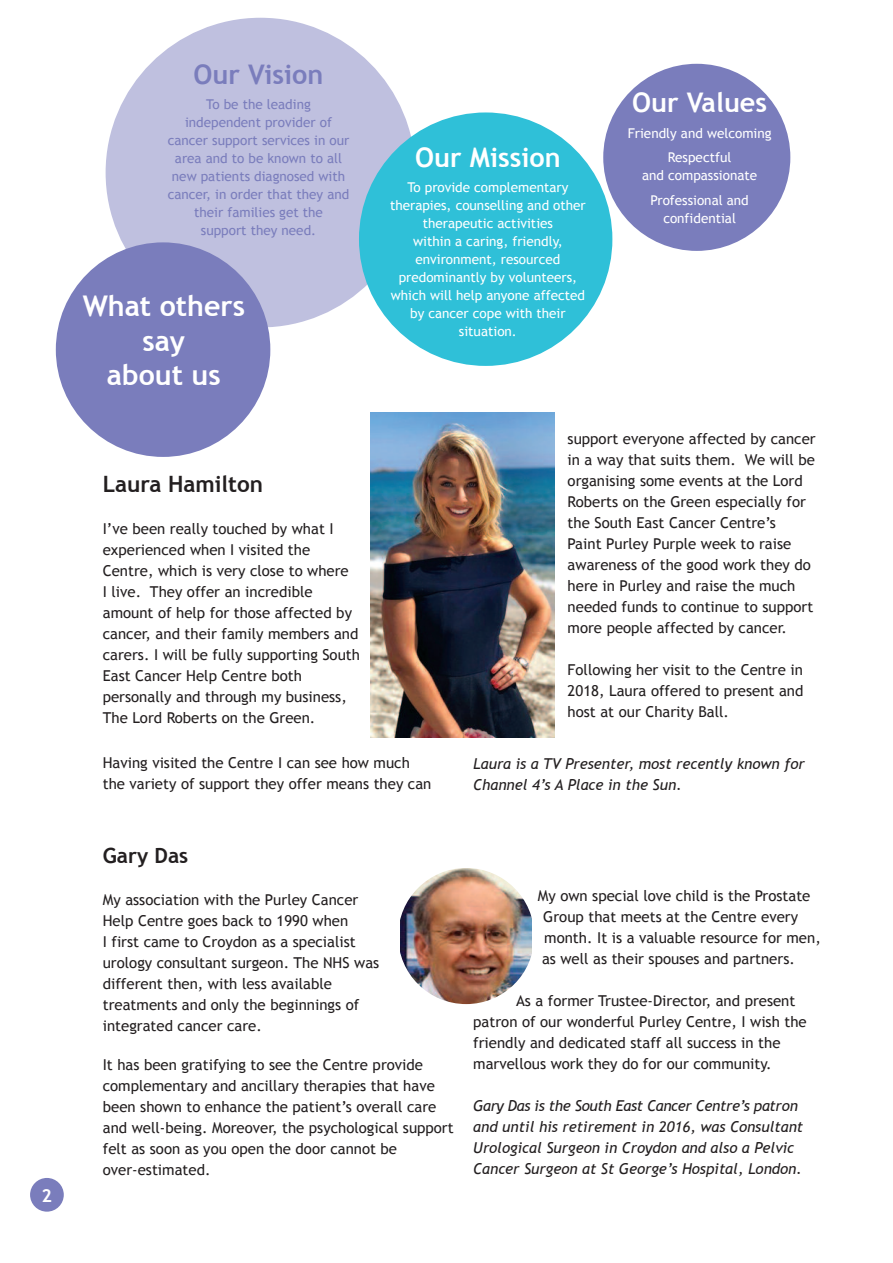
<style>
.page{position:relative;width:893px;height:1263px;background:#fff}
.page>*{position:absolute;margin:0;border:0;box-sizing:border-box;transform-origin:0 0}
.t1{font:700 28.5px/34.2px "Trebuchet MS";color:#fff;text-align:center}
.t2{font:700 27px "Trebuchet MS";color:#fff}
.t3{font:700 27px "Trebuchet MS";color:#7a7dbc}
.t4{font:700 22.5px "Trebuchet MS";color:#231f20}
.t5{font:700 21px "Trebuchet MS";color:#231f20}
.t6{font:700 18px "Trebuchet MS";color:#fff}
.t7{font:15px/21px "Trebuchet MS";color:#231f20}
.t8{font:italic 15px/21px "Trebuchet MS";color:#231f20}
.t9{font:13.5px/18px "Trebuchet MS";color:#fff;text-align:center}
.t10{font:13.5px/18px "Trebuchet MS";color:#7a7dbc;text-align:center}
</style>
<div class="page">
<div style="left:30px;top:1178px;width:34px;height:34px;background:#7a7dbc;border-radius:50%"></div>
<div style="left:603px;top:64px;width:187px;height:187px;background:#7a7dbc;border-radius:50%"></div>
<div style="left:106px;top:18px;width:309px;height:309px;background:#bfc0df;border-radius:50%"></div>
<div style="left:359px;top:112px;width:253px;height:254px;background:#2fc0d8;border-radius:50%"></div>
<div style="left:56px;top:242px;width:214px;height:215px;background:#7a7dbc;border-radius:50%"></div>
<img style="left:371px;top:413px;width:183px;height:325px">
<img style="left:400px;top:868px;width:132px;height:136px">
<p class="t6" style="left:41px;top:1185px;width:12px">2</p>
<h2 class="t3" style="left:194px;top:58px;width:131px">Our Vision</h2>
<p class="t10" style="left:168px;top:95px;width:183px">To be the leading independent provider of cancer support services in our area and to be known to all new patients diagnosed with cancer, in order that they and their families get the<br>support they need.</p>
<h1 class="t1" style="left:83px;top:289px;width:164px">What others say<br>about us</h1>
<h2 class="t2" style="left:415px;top:142px;width:147px">Our Mission</h2>
<p class="t9" style="left:390px;top:179px;width:197px">To provide complementary therapies, counselling and other therapeutic activities<br>within a caring, friendly, environment, resourced predominantly by volunteers, which will help anyone affected by cancer cope with their situation.</p>
<h2 class="t2" style="left:632px;top:87px;width:136px">Our Values</h2>
<p class="t9" style="left:628px;top:121px;width:145px;line-height:24px">Friendly and welcoming<br>Respectful</p>
<p class="t9" style="left:642px;top:162px;width:117px;line-height:25.5px">and compassionate<br>Professional and</p>
<p class="t9" style="left:663px;top:209px;width:74px">confidential</p>
<h3 class="t4" style="left:103px;top:471px;width:162px">Laura Hamilton</h3>
<p class="t7" style="left:103px;top:518px;width:259px">I’ve been really touched by what I experienced when I visited the Centre, which is very close to where<br>I live. They offer an incredible amount of help for those affected by cancer, and their family members and carers. I will be fully supporting South East Cancer Help Centre both personally and through my business, The Lord Roberts on the Green.</p>
<p class="t7" style="left:103px;top:752px;width:330px">Having visited the Centre I can see how much the variety of support they offer means they can</p>
<p class="t7" style="left:568px;top:428px;width:250px">support everyone affected by cancer in a way that suits them. We will be organising some events at the Lord Roberts on the Green especially for the South East Cancer Centre’s<br>Paint Purley Purple week to raise awareness of the good work they do here in Purley and raise the much needed funds to continue to support more people affected by cancer.</p>
<p class="t7" style="left:568px;top:659px;width:237px;text-align:justify">Following her visit to the Centre in 2018, Laura offered to present and host at our Charity Ball.</p>
<p class="t8" style="left:473px;top:753px;width:333px">Laura is a TV Presenter, most recently known for<br>Channel 4’s A Place in the Sun.</p>
<h3 class="t5" style="left:103px;top:843px;width:87px">Gary Das</h3>
<p class="t7" style="left:103px;top:889px;width:278px">My association with the Purley Cancer Help Centre goes back to 1990 when<br>I first came to Croydon as a specialist urology consultant surgeon. The NHS was different then, with less available treatments and only the beginnings of integrated cancer care.</p>
<p class="t7" style="left:103px;top:1054px;width:352px">It has been gratifying to see the Centre provide complementary and ancillary therapies that have been shown to enhance the patient’s overall care and well-being. Moreover, the psychological support felt as soon as you open the door cannot be over-estimated.</p>
<p class="t7" style="left:538px;top:885px;width:285px">My own special love child is the Prostate Group that meets at the Centre every month. It is a valuable resource for men, as well as their spouses and partners.</p>
<p class="t7" style="left:473px;top:990px;width:335px;text-indent:43px">As a former Trustee-Director, and present patron of our wonderful Purley Centre, I wish the friendly and dedicated staff all success in the marvellous work they do for our community.</p>
<p class="t8" style="left:473px;top:1095px;width:331px">Gary Das is the South East Cancer Centre’s patron and until his retirement in 2016, was Consultant Urological Surgeon in Croydon and also a Pelvic Cancer Surgeon at St George’s Hospital, London.</p>
</div>
